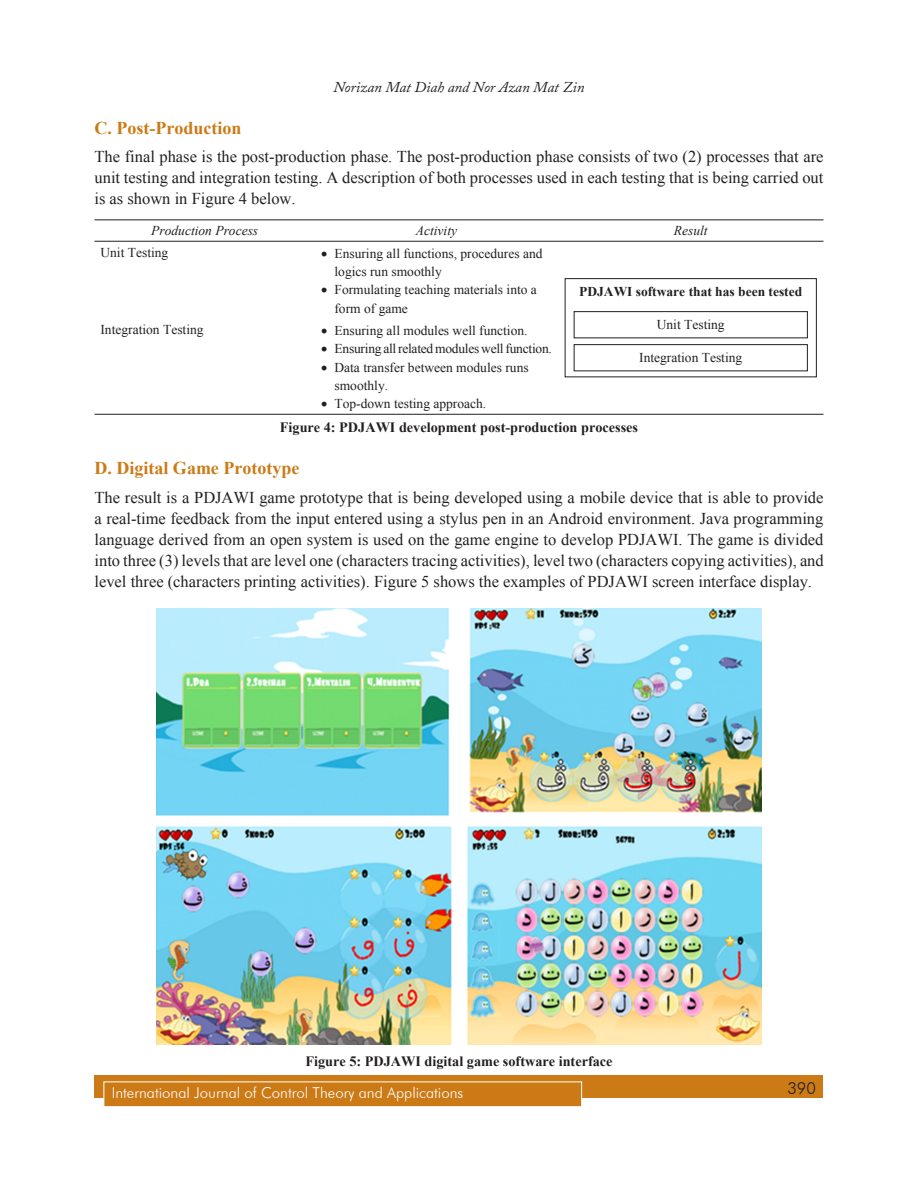
<style>
.page{position:relative;width:918px;height:1188px;background:#fff}
.page>*{position:absolute;margin:0;border:0;box-sizing:border-box;transform-origin:0 0}
.Subhead_2{font:700 18px "Times New Roman";color:#cb7a16}
.Body_text{font:16.5px/21px "Times New Roman";color:#231f20;text-align:justify}
.t1{font:300 16.5px "Futura BT";color:#231f20}
.t2{font:300 15px "Futura BT";color:#fff}
.t3{font:italic 15px "Adobe Caslon Pro";color:#231f20}
.t4{font:700 14.25px "Times New Roman";color:#231f20}
.t5{font:13.5px/18.3px "Times New Roman";color:#231f20}
.t6{font:13.5px "Times New Roman";letter-spacing:-.02em;color:#231f20}
.t7{font:italic 13.5px "Times New Roman";color:#231f20}
.t8{font:700 13.5px "Times New Roman";color:#231f20}
</style>
<div class="page">
<div style="left:94px;top:1076px;width:730px;height:22px;background:#cb7a16"></div>
<div style="left:104px;top:1082px;width:478px;height:25px;background:#cb7a16"></div>
<div style="left:104px;top:1082px;width:478px;height:25px;border:1px solid #fff"></div>
<hr style="left:94px;top:414px;width:221px;height:1px;background:#231f20">
<hr style="left:315px;top:414px;width:243px;height:1px;background:#231f20">
<hr style="left:558px;top:414px;width:266px;height:1px;background:#231f20">
<hr style="left:94px;top:219px;width:221px;height:1px;background:#231f20">
<hr style="left:315px;top:219px;width:243px;height:1px;background:#231f20">
<hr style="left:558px;top:219px;width:266px;height:1px;background:#231f20">
<hr style="left:94px;top:241px;width:221px;height:1px;background:#231f20">
<hr style="left:315px;top:241px;width:243px;height:1px;background:#231f20">
<hr style="left:558px;top:241px;width:266px;height:1px;background:#231f20">
<div style="left:565px;top:278px;width:252px;height:99px;border:1px solid #231f20"></div>
<div style="left:574px;top:311px;width:234px;height:27px;border:1px solid #231f20"></div>
<div style="left:574px;top:344px;width:234px;height:27px;border:1px solid #231f20"></div>
<img style="left:156px;top:608px;width:606px;height:436px">
<p class="t3" style="left:333px;top:78px;width:253px">Norizan Mat Diah and Nor Azan Mat Zin</p>
<p class="Subhead_2" style="left:94px;top:115px;width:148px">C. Post-Production</p>
<p class="Body_text" style="left:94px;top:146px;width:731px">The final phase is the post-production phase. The post-production phase consists of two (2) processes that are unit testing and integration testing. A description of both processes used in each testing that is being carried out is as shown in Figure 4 below.</p>
<p class="t7" style="left:151px;top:221px;width:108px">Production Process</p>
<p class="t7" style="left:416px;top:221px;width:43px">Activity</p>
<p class="t7" style="left:674px;top:221px;width:35px">Result</p>
<p class="t5" style="left:100px;top:243px;width:69px">Unit Testing</p>
<p class="t5" style="left:334px;top:244px;width:210px;text-indent:-14px">∑ Ensuring all functions, procedures and logics run smoothly</p>
<p class="t5" style="left:334px;top:280px;width:204px;text-indent:-14px">∑ Formulating teaching materials into a form of game</p>
<p class="t8" style="left:579px;top:282px;width:225px">PDJAWI software that has been tested</p>
<p class="t5" style="left:657px;top:316px;width:69px">Unit Testing</p>
<p class="t5" style="left:639px;top:349px;width:105px">Integration Testing</p>
<p class="t5" style="left:100px;top:320px;width:105px">Integration Testing</p>
<p class="t5" style="left:321px;top:321px;width:208px">∑ Ensuring all modules well function.</p>
<p class="t6" style="left:321px;top:340px;width:232px">∑ Ensuring all related modules well function.</p>
<p class="t5" style="left:334px;top:358px;width:196px;text-indent:-14px">∑ Data transfer between modules runs smoothly.</p>
<p class="t5" style="left:321px;top:394px;width:167px">∑ Top-down testing approach.</p>
<p class="t4" style="left:280px;top:417px;width:360px">Figure 4: PDJAWI development post-production processes</p>
<p class="Subhead_2" style="left:94px;top:456px;width:206px">D. Digital Game Prototype</p>
<p class="Body_text" style="left:94px;top:487px;width:731px">The result is a PDJAWI game prototype that is being developed using a mobile device that is able to provide a real-time feedback from the input entered using a stylus pen in an Android environment. Java programming language derived from an open system is used on the game engine to develop PDJAWI. The game is divided into three (3) levels that are level one (characters tracing activities), level two (characters copying activities), and level three (characters printing activities). Figure 5 shows the examples of PDJAWI screen interface display.</p>
<p class="t4" style="left:305px;top:1051px;width:309px">Figure 5: PDJAWI digital game software interface</p>
<p class="t2" style="left:112px;top:1084px;width:353px">International Journal of Control Theory and Applications</p>
<p class="t1" style="left:787px;top:1078px;width:30px">390</p>
</div>
